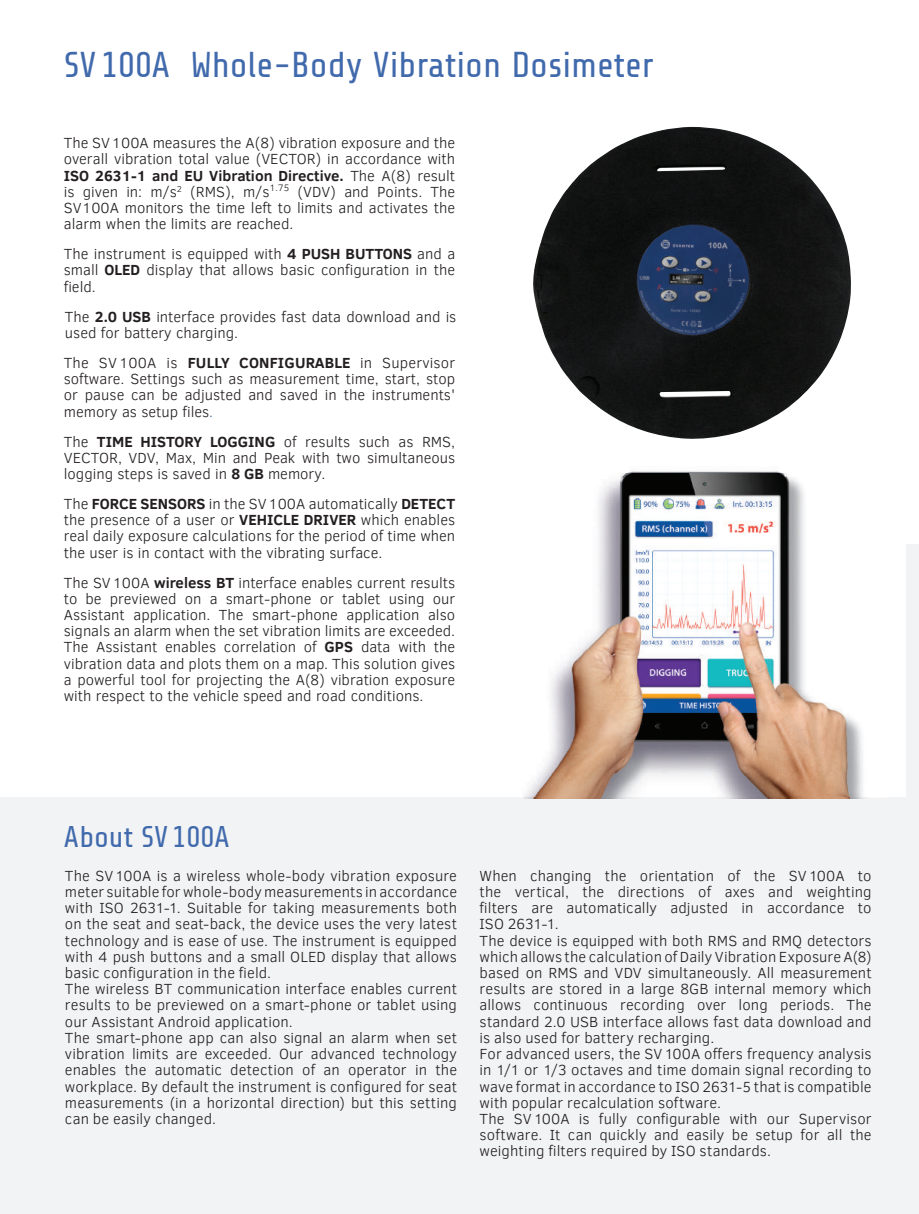
<style>
.page{position:relative;width:919px;height:1214px;background:#fff}
.page>*{position:absolute;margin:0;border:0;box-sizing:border-box;transform-origin:0 0}
.t1{font:36px "Share Tech";color:#416aad}
.t2{font:30px "Share Tech";color:#416aad}
.t3{font:300 15px/16.2px "Clear Sans";letter-spacing:.005em;color:#231f20;text-align:justify}
.s1{font-weight:700}
.s2{color:#416aad}
</style>
<div class="page">
<div style="left:0;top:797px;width:906px;height:417px;background:#f2f3f4"></div>
<img style="left:533px;top:127px;width:318px;height:312px">
<img style="left:627px;top:471px;width:155px;height:2px">
<img style="left:524px;top:473px;width:339px;height:325px">
<div style="left:906px;top:545px;width:12px;height:669px;background:#f2f3f4"></div>
<h1 class="t1" style="left:64px;top:45px;width:591px">SV 100A Whole-Body Vibration Dosimeter</h1>
<p class="t3" style="left:64px;top:135px;width:393px">The SV 100A measures the A(8) vibration exposure and the overall vibration total value (VECTOR) in accordance with <span class="s1">ISO 2631-1 and EU Vibration Directive.</span> The A(8) result is given in: m/s<sup>2</sup> (RMS), m/s<sup>1.75</sup> (VDV) and Points. The SV 100A monitors the time left to limits and activates the alarm when the limits are reached.</p>
<p class="t3" style="left:64px;top:246px;width:393px">The instrument is equipped with <span class="s1">4 PUSH BUTTONS</span> and a small <span class="s1">OLED</span> display that allows basic configuration in the field.</p>
<p class="t3" style="left:65px;top:308px;width:393px">The <span class="s1">2.0 USB</span> interface provides fast data download and is used for battery charging.</p>
<p class="t3" style="left:64px;top:354px;width:393px">The SV 100A is <span class="s1">FULLY CONFIGURABLE</span> in Supervisor software. Settings such as measurement time, start, stop or pause can be adjusted and saved in the instruments' memory as setup files<span class="s2">.</span></p>
<p class="t3" style="left:64px;top:433px;width:393px">The <span class="s1">TIME HISTORY LOGGING</span> of results such as RMS, VECTOR, VDV, Max, Min and Peak with two simultaneous logging steps is saved in <span class="s1">8 GB</span> memory.</p>
<p class="t3" style="left:64px;top:495px;width:393px">The <span class="s1">FORCE SENSORS</span> in the SV 100A automatically <span class="s1">DETECT </span>the presence of a user or <span class="s1">VEHICLE DRIVER</span> which enables real daily exposure calculations for the period of time when the user is in contact with the vibrating surface.</p>
<p class="t3" style="left:64px;top:574px;width:393px">The SV 100A <span class="s1">wireless BT</span> interface enables current results to be previewed on a smart-phone or tablet using our Assistant application. The smart-phone application also signals an alarm when the set vibration limits are exceeded.<br>The Assistant enables correlation of <span class="s1">GPS</span> data with the vibration data and plots them on a map. This solution gives a powerful tool for projecting the A(8) vibration exposure with respect to the vehicle speed and road conditions.</p>
<h2 class="t2" style="left:64px;top:820px;width:167px">About SV 100A</h2>
<p class="t3" style="left:65px;top:867px;width:393px;text-align:left">The SV100A is a wireless whole-body vibration exposure meter suitable for whole-body measurements in accordance with ISO 2631-1. Suitable for taking measurements both on the seat and seat-back, the device uses the very latest technology and is ease of use. The instrument is equipped with 4 push buttons and a small OLED display that allows basic configuration in the field.<br>The wireless BT communication interface enables current results to be previewed on a smart-phone or tablet using our Assistant Android application.<br>The smart-phone app can also signal an alarm when set vibration limits are exceeded. Our advanced technology enables the automatic detection of an operator in the workplace. By default the instrument is configured for seat measurements (in a horizontal direction) but this setting can be easily changed.</p>
<p class="t3" style="left:479px;top:867px;width:393px;text-align:left">When changing the orientation of the SV100A to the vertical, the directions of axes and weighting filters are automatically adjusted in accordance to ISO 2631-1.<br>The device is equipped with both RMS and RMQ detectors which allows the calculation of Daily Vibration Exposure A(8) based on RMS and VDV simultaneously. All measurement results are stored in a large 8GB internal memory which allows continuous recording over long periods. The standard 2.0 USB interface allows fast data download and is also used for battery recharging.<br>For advanced users, the SV100A offers frequency analysis in 1/1 or 1/3 octaves and time domain signal recording to wave format in accordance to ISO 2631-5 that is compatible with popular recalculation software.<br>The SV100A is fully configurable with our Supervisor software. It can quickly and easily be setup for all the weighting filters required by ISO standards.</p>
</div>
